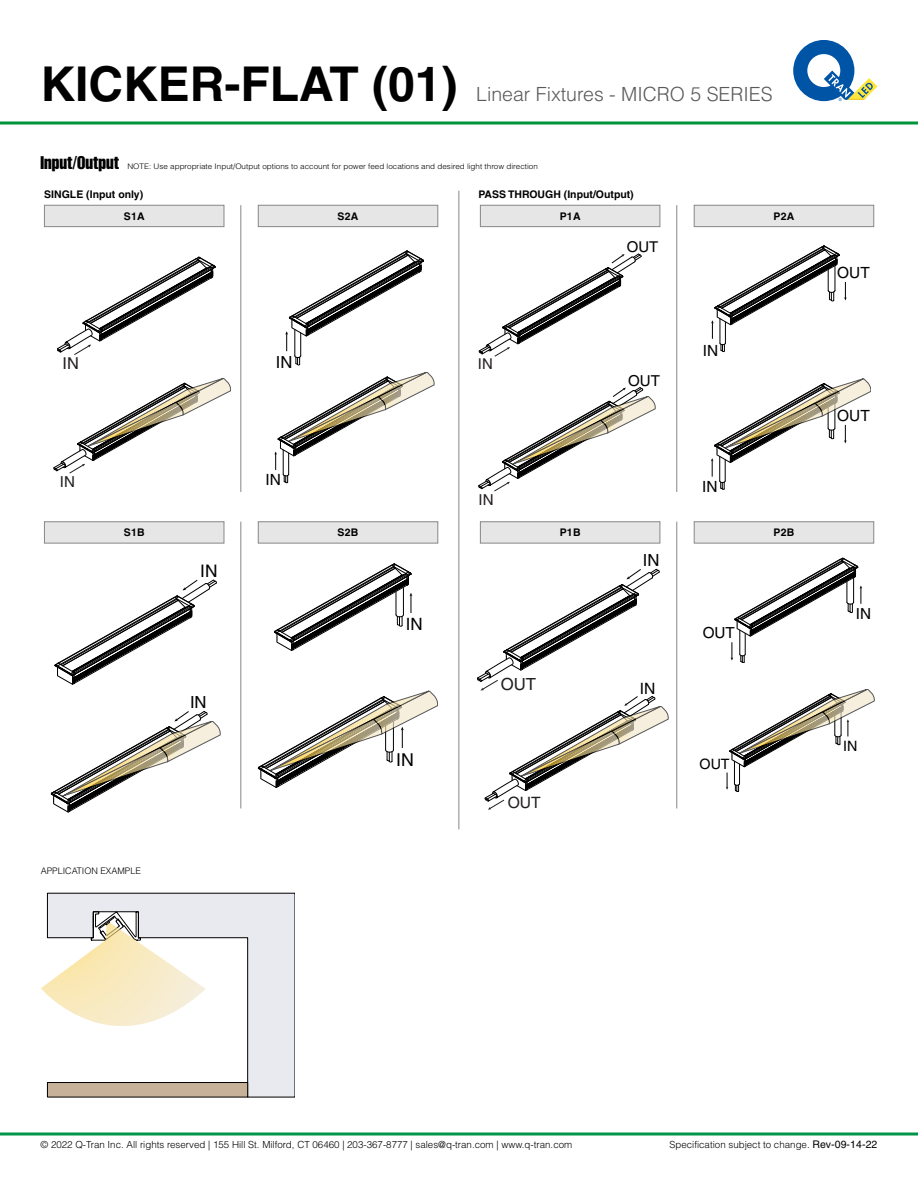
<style>
.page{position:relative;width:918px;height:1188px;background:#fff}
.page>*{position:absolute;margin:0;border:0;box-sizing:border-box;transform-origin:0 0}
.t1{font:700 48px "Helvetica LT Pro";color:#000}
.t2{font:300 19.5px "Helvetica LT Pro";color:#5a5a5a}
.t3{font:extra-condensed 18px "Helvetica LT Pro";color:#000}
.t4{font:17.7px "Helvetica LT Pro";color:#000}
.t5{font:17.25px "Helvetica LT Pro";color:#000}
.t6{font:16.95px "Helvetica LT Pro";color:#000}
.t7{font:16.65px "Helvetica LT Pro";color:#000}
.t8{font:16.65px "Helvetica LT Pro";color:#231f20}
.t9{font:16.35px "Helvetica LT Pro";color:#231f20}
.t10{font:15.6px "Helvetica LT Pro";color:#231f20}
.t11{font:15.6px "Helvetica LT Pro";color:#000}
.t12{font:15.45px "Helvetica LT Pro";color:#000}
.t13{font:15.3px "Helvetica LT Pro";color:#000}
.t14{font:15.15px "Helvetica LT Pro";color:#231f20}
.t15{font:15.15px "Helvetica LT Pro";color:#000}
.t16{font:14.85px "Helvetica LT Pro";color:#000}
.t17{font:14.85px "Helvetica LT Pro";color:#231f20}
.t18{font:14.25px "Helvetica LT Pro";color:#000}
.t19{font:700 10.5px "Helvetica LT Pro";color:#000}
.t20{font:300 9.75px "Helvetica LT Pro";color:#000}
.t21{font:300 9px "Helvetica LT Pro";color:#000}
.t22{font:300 7.65px "Helvetica LT Pro";color:#000;scale:1.06 1}
.s1{font-weight:400;font-size:10.5px}
</style>
<div class="page">
<svg style="left:793px;top:40px;width:85px;height:61px"></svg>
<svg style="left:0;top:1132px;width:918px;height:4px"></svg>
<hr style="left:0;top:122px;width:918px;height:2px;background:#00953b">
<hr style="left:241px;top:205px;width:1px;height:287px;background:#888787">
<hr style="left:677px;top:205px;width:1px;height:287px;background:#888787">
<hr style="left:241px;top:522px;width:1px;height:287px;background:#888787">
<hr style="left:459px;top:191px;width:1px;height:638px;background:#888787">
<hr style="left:677px;top:522px;width:1px;height:287px;background:#888787">
<svg style="left:44px;top:205px;width:180px;height:22px"></svg>
<svg style="left:480px;top:205px;width:180px;height:22px"></svg>
<svg style="left:44px;top:522px;width:180px;height:21px"></svg>
<svg style="left:480px;top:522px;width:180px;height:21px"></svg>
<svg style="left:258px;top:205px;width:180px;height:22px"></svg>
<svg style="left:694px;top:205px;width:180px;height:22px"></svg>
<svg style="left:258px;top:522px;width:180px;height:21px"></svg>
<svg style="left:694px;top:522px;width:180px;height:21px"></svg>
<svg style="left:54px;top:378px;width:177px;height:96px"></svg>
<svg style="left:51px;top:711px;width:169px;height:101px"></svg>
<svg style="left:57px;top:257px;width:159px;height:98px"></svg>
<svg style="left:479px;top:387px;width:176px;height:104px"></svg>
<svg style="left:711px;top:379px;width:160px;height:111px"></svg>
<svg style="left:726px;top:689px;width:148px;height:103px"></svg>
<svg style="left:479px;top:254px;width:162px;height:103px"></svg>
<svg style="left:711px;top:246px;width:136px;height:106px"></svg>
<svg style="left:731px;top:558px;width:131px;height:105px"></svg>
<svg style="left:477px;top:569px;width:191px;height:241px"></svg>
<svg style="left:55px;top:580px;width:162px;height:105px"></svg>
<svg style="left:285px;top:251px;width:139px;height:114px"></svg>
<svg style="left:274px;top:564px;width:138px;height:87px"></svg>
<svg style="left:274px;top:372px;width:160px;height:111px"></svg>
<svg style="left:258px;top:691px;width:180px;height:97px"></svg>
<svg style="left:47px;top:893px;width:248px;height:204px"></svg>
<div style="left:47px;top:1083px;width:201px;height:14px;background:#c7b299"></div>
<div style="left:47px;top:1082px;width:201px;height:15px;border:1px solid #000"></div>
<svg style="left:41px;top:911px;width:165px;height:115px"></svg>
<h1 class="t1" style="left:40px;top:55px;width:418px">KICKER-FLAT (01)</h1>
<h2 class="t2" style="left:476px;top:82px;width:298px">Linear Fixtures - MICRO 5 SERIES</h2>
<h3 class="t3" style="left:40px;top:151px;width:80px">Input/Output</h3>
<p class="t22" style="left:127px;top:161px;width:389px">NOTE: Use appropriate Input/Output options to account for power feed locations and desired light throw direction</p>
<p class="t19" style="left:44px;top:188px;width:101px">SINGLE (Input only)</p>
<p class="t19" style="left:479px;top:188px;width:157px">PASS THROUGH (Input/Output)</p>
<p class="t19" style="left:124px;top:210px;width:22px">S1A</p>
<p class="t19" style="left:560px;top:210px;width:22px">P1A</p>
<p class="t19" style="left:338px;top:210px;width:22px">S2A</p>
<p class="t19" style="left:774px;top:210px;width:22px">P2A</p>
<h3 class="t9" style="left:63px;top:354px;width:18px">IN</h3>
<h3 class="t14" style="left:60px;top:472px;width:17px">IN</h3>
<h3 class="t7" style="left:276px;top:352px;width:18px">IN</h3>
<h3 class="t12" style="left:266px;top:471px;width:17px">IN</h3>
<h3 class="t17" style="left:478px;top:355px;width:16px">IN</h3>
<h3 class="t14" style="left:479px;top:491px;width:17px">IN</h3>
<h3 class="t16" style="left:627px;top:238px;width:33px">OUT</h3>
<h3 class="t15" style="left:628px;top:372px;width:33px">OUT</h3>
<h3 class="t12" style="left:703px;top:342px;width:17px">IN</h3>
<h3 class="t12" style="left:702px;top:478px;width:17px">IN</h3>
<p class="t19" style="left:124px;top:526px;width:22px">S1B</p>
<p class="t19" style="left:560px;top:526px;width:22px">P1B</p>
<p class="t19" style="left:338px;top:526px;width:22px">S2B</p>
<p class="t19" style="left:774px;top:526px;width:22px">P2B</p>
<h3 class="t5" style="left:200px;top:561px;width:19px">IN</h3>
<h3 class="t7" style="left:190px;top:693px;width:18px">IN</h3>
<h3 class="t6" style="left:406px;top:614px;width:18px">IN</h3>
<h3 class="t4" style="left:396px;top:749px;width:19px">IN</h3>
<h3 class="t8" style="left:501px;top:674px;width:37px">OUT</h3>
<h3 class="t10" style="left:508px;top:794px;width:34px">OUT</h3>
<h3 class="t7" style="left:643px;top:551px;width:18px">IN</h3>
<h3 class="t11" style="left:640px;top:680px;width:17px">IN</h3>
<h3 class="t13" style="left:703px;top:623px;width:34px">OUT</h3>
<h3 class="t18" style="left:700px;top:756px;width:32px">OUT</h3>
<p class="t21" style="left:41px;top:865px;width:102px">APPLICATION EXAMPLE</p>
<h3 class="t12" style="left:837px;top:264px;width:34px">OUT</h3>
<h3 class="t12" style="left:837px;top:407px;width:34px">OUT</h3>
<h3 class="t13" style="left:856px;top:605px;width:17px">IN</h3>
<h3 class="t18" style="left:843px;top:738px;width:16px">IN</h3>
<p class="t20" style="left:40px;top:1138px;width:533px">© 2022 Q-Tran Inc. All rights reserved | 155 Hill St. Milford, CT 06460 | 203-367-8777 | sales@q-tran.com | www.q-tran.com</p>
<p class="t20" style="left:669px;top:1138px;width:210px">Specification subject to change. <span class="s1">Rev-09-14-22</span></p>
</div>
